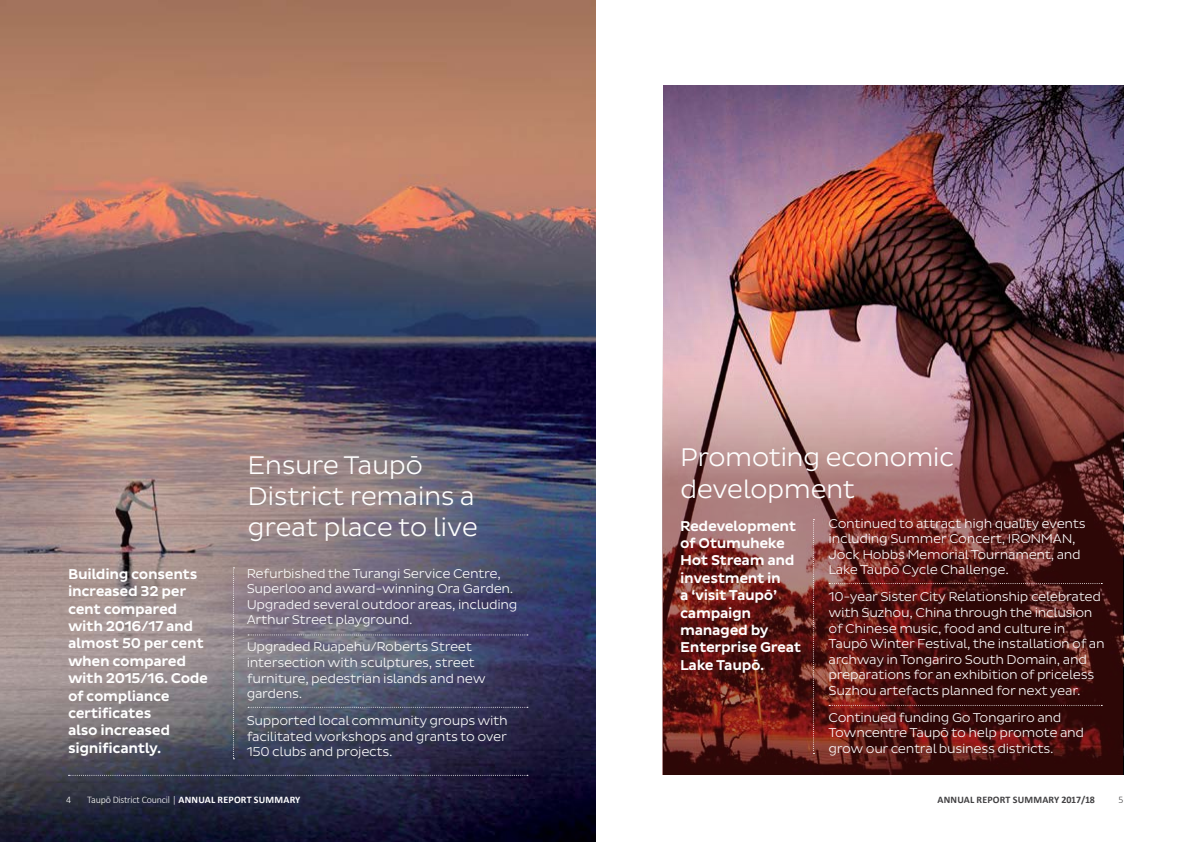
<style>
.page{position:relative;width:1191px;height:842px;background:#fff}
.page>*{position:absolute;margin:0;border:0;box-sizing:border-box;transform-origin:0 0}
.t1{font:300 26px/31.2px "Pluto Sans";letter-spacing:-.025em;color:#fff}
.t2{font:500 14.5px/17.4px "Pluto Sans";letter-spacing:-.025em;color:#fff}
.t3{font:300 13px/15.6px "Pluto Sans";letter-spacing:-.025em;color:#fff}
.t4{font:300 10px "Calibri";letter-spacing:-.02em;color:#fff}
.t5{font:700 10px "Calibri";letter-spacing:.02em;color:#414042}
.t6{font:300 10px "Calibri";color:#414042}
.s1{font-weight:700}
</style>
<div class="page">
<img style="left:663px;top:85px;width:460px;height:196px">
<img style="left:663px;top:281px;width:460px;height:494px">
<svg style="left:813px;top:519px;width:1px;height:235px"></svg>
<svg style="left:829px;top:583px;width:273px;height:1px"></svg>
<svg style="left:829px;top:705px;width:273px;height:1px"></svg>
<img style="left:0;top:0;width:595px;height:842px">
<svg style="left:233px;top:567px;width:1px;height:192px"></svg>
<svg style="left:248px;top:634px;width:280px;height:1px"></svg>
<svg style="left:248px;top:707px;width:280px;height:1px"></svg>
<svg style="left:69px;top:775px;width:459px;height:1px"></svg>
<p class="t2" style="left:68px;top:565px;width:142px">Building consents increased 32 per cent compared with 2016/17 and almost 50 per cent when compared with 2015/16. Code of compliance certificates<br>also increased significantly.</p>
<h1 class="t1" style="left:248px;top:449px;width:232px">Ensure Taupō<br>District remains a great place to live</h1>
<p class="t3" style="left:247px;top:565px;width:272px">Refurbished the Turangi Service Centre, Superloo and award-winning Ora Garden.<br>Upgraded several outdoor areas, including Arthur Street playground.</p>
<p class="t3" style="left:247px;top:639px;width:240px">Upgraded Ruapehu/Roberts Street intersection with sculptures, street furniture, pedestrian islands and new gardens.</p>
<p class="t3" style="left:247px;top:713px;width:263px;text-align:justify">Supported local community groups with facilitated workshops and grants to over 150 clubs and projects.</p>
<p class="t4" style="left:66px;top:793px;width:7px">4</p>
<p class="t4" style="left:87px;top:793px;width:215px">Taupō District Council | <span class="s1">ANNUAL REPORT SUMMARY</span></p>
<h1 class="t1" style="left:680px;top:442px;width:276px">Promoting economic development</h1>
<p class="t2" style="left:680px;top:517px;width:123px">Redevelopment of Otumuheke<br>Hot Stream and investment in<br>a ‘visit Taupō’ campaign managed by<br>Enterprise Great<br>Lake Taupō.</p>
<p class="t3" style="left:828px;top:515px;width:258px">Continued to attract high quality events including Summer Concert, IRONMAN, Jock Hobbs Memorial Tournament, and Lake Taupō Cycle Challenge.</p>
<p class="t3" style="left:828px;top:589px;width:278px">10-year Sister City Relationship celebrated with Suzhou, China through the inclusion of Chinese music, food and culture in Taupō Winter Festival, the installation of an archway in Tongariro South Domain, and preparations for an exhibition of priceless Suzhou artefacts planned for next year.</p>
<p class="t3" style="left:828px;top:710px;width:257px">Continued funding Go Tongariro and<br>Towncentre Taupō to help promote and grow our central business districts.</p>
<p class="t5" style="left:937px;top:793px;width:159px">ANNUAL REPORT SUMMARY 2017/18</p>
<p class="t6" style="left:1118px;top:793px;width:7px">5</p>
</div>
